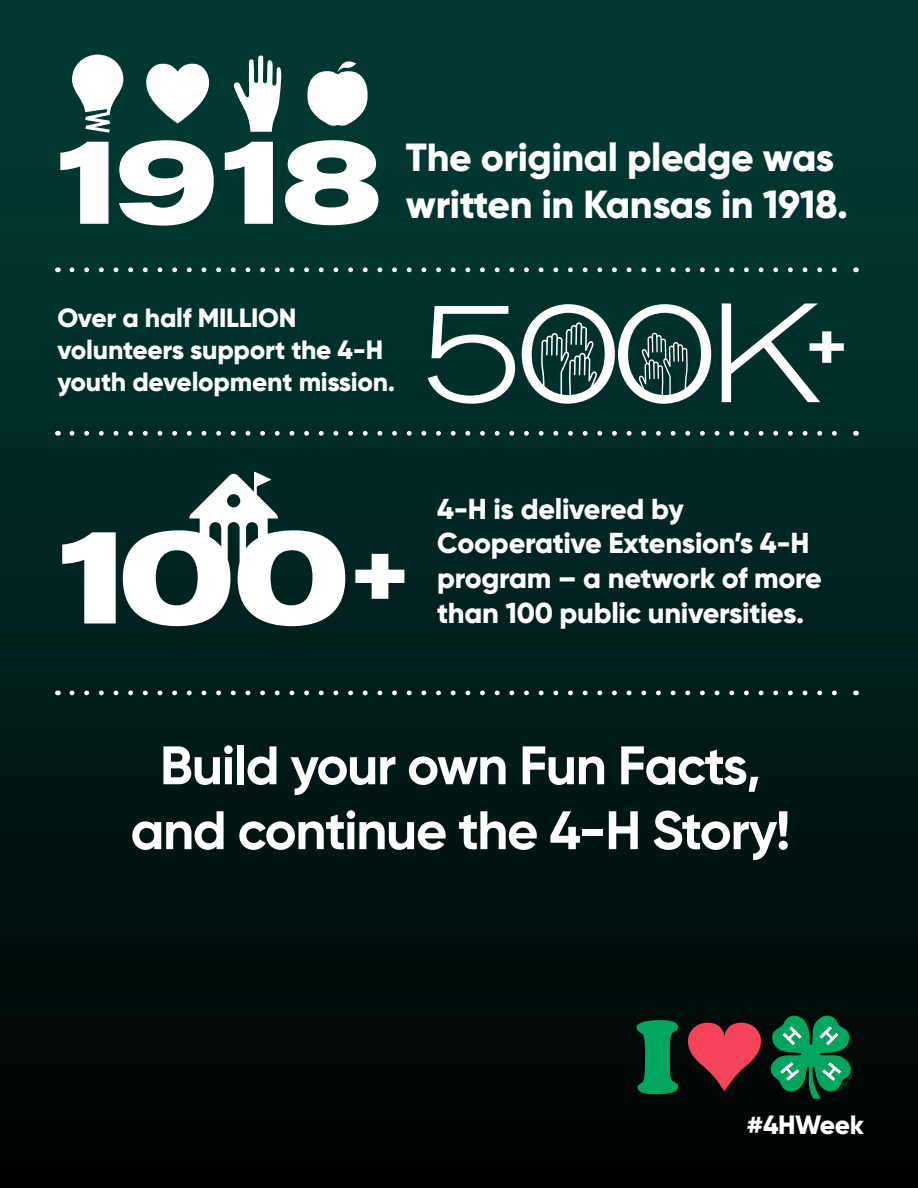
<style>
.page{position:relative;width:918px;height:1188px;background:#fff}
.page>*{position:absolute;margin:0;border:0;box-sizing:border-box;transform-origin:0 0}
.t1{font:700 expanded 121.05px "Akzidenz Grotesk Pro";color:#fff}
.t2{font:700 54.15px/64.9px "Gilroy";letter-spacing:-.025em;color:#fff;text-align:center}
.t3{font:800 39.15px/47.1px "Gilroy";letter-spacing:-.01em;color:#fff}
.t4{font:800 28.8px/34.7px "Gilroy";letter-spacing:-.01em;color:#fff}
.t5{font:800 26.4px/31.8px "Gilroy";letter-spacing:-.01em;color:#fff}
</style>
<div class="page">
<div style="left:0;top:0;width:918px;height:1188px;background:linear-gradient(to bottom,#003f38,#000403)"></div>
<svg style="left:72px;top:267px;width:776px;height:5px"></svg>
<svg style="left:72px;top:431px;width:776px;height:5px"></svg>
<svg style="left:72px;top:691px;width:776px;height:4px"></svg>
<svg style="left:146px;top:64px;width:63px;height:59px"></svg>
<svg style="left:234px;top:55px;width:47px;height:77px"></svg>
<svg style="left:72px;top:55px;width:51px;height:78px"></svg>
<svg style="left:307px;top:59px;width:61px;height:69px"></svg>
<svg style="left:428px;top:306px;width:87px;height:98px"></svg>
<svg style="left:522px;top:304px;width:189px;height:100px"></svg>
<svg style="left:722px;top:303px;width:122px;height:99px"></svg>
<svg style="left:62px;top:532px;width:54px;height:91px"></svg>
<svg style="left:123px;top:472px;width:222px;height:154px"></svg>
<svg style="left:355px;top:554px;width:49px;height:45px"></svg>
<svg style="left:636px;top:1020px;width:42px;height:74px;background:#007542"></svg>
<svg style="left:768px;top:1014px;width:86px;height:85px;background:#0f6e45"></svg>
<svg style="left:687px;top:1023px;width:75px;height:69px;background:#952c39"></svg>
<p class="t1" style="left:41px;top:103px;width:344px">1918</p>
<p class="t3" style="left:406px;top:134px;width:444px">The original pledge was written in Kansas in 1918.</p>
<p class="t5" style="left:57px;top:302px;width:339px">Over a half MILLION volunteers support the 4-H youth development mission.</p>
<p class="t4" style="left:437px;top:491px;width:386px">4-H is delivered by<br>Cooperative Extension’s 4-H program – a network of more than 100 public universities.</p>
<p class="t2" style="left:131px;top:733px;width:661px">Build your own Fun Facts, and continue the 4-H Story!</p>
<p class="t5" style="left:747px;top:1109px;width:119px">#4HWeek</p>
</div>
